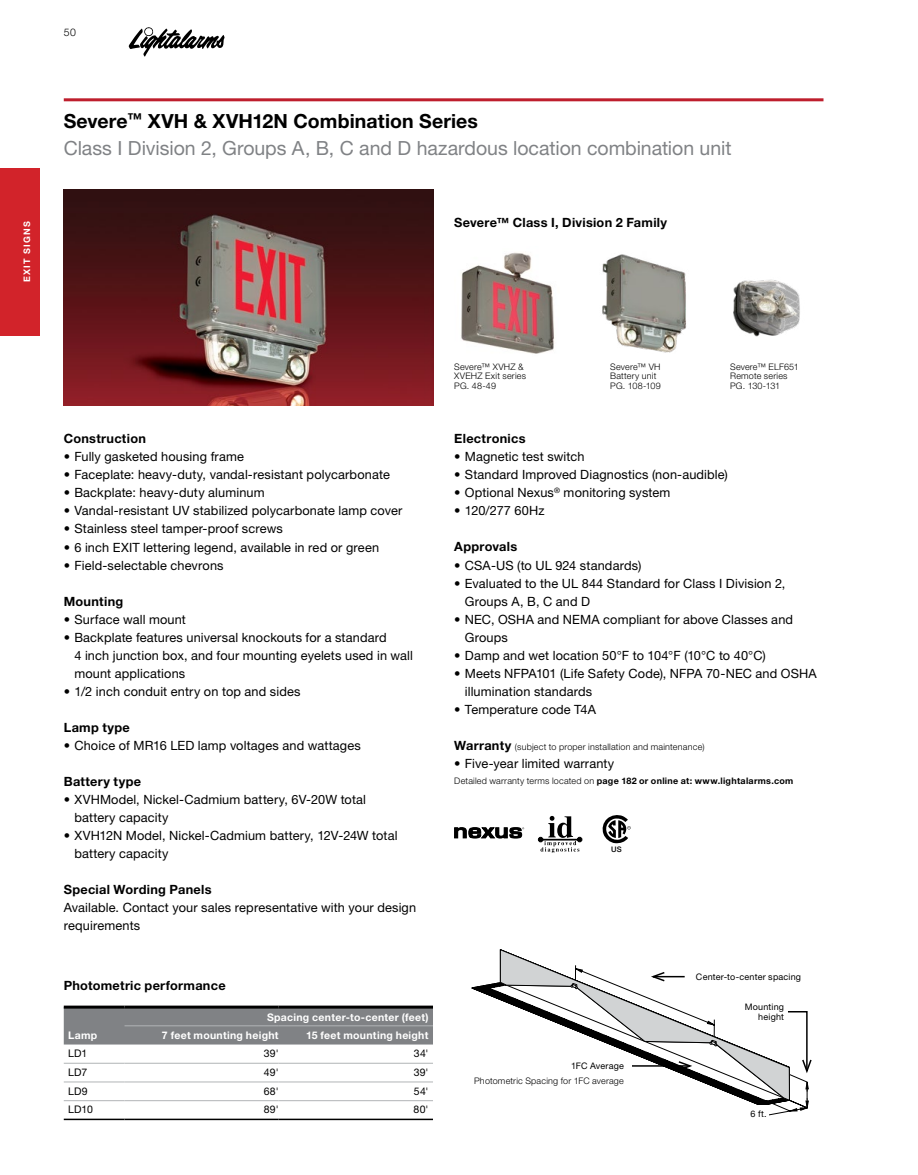
<style>
.page{position:relative;width:918px;height:1175px;background:#fff}
.page>*{position:absolute;margin:0;border:0;box-sizing:border-box;transform-origin:0 0}
.t1{font:19.5px/27px "Helvetica Neue LT Pro";letter-spacing:-.005em;color:#808285}
.t2{font:12.75px/18px "Helvetica Neue LT Pro";letter-spacing:.01em;color:#000}
.t3{font:700 12.75px "Helvetica Neue LT Pro";letter-spacing:.02em;color:#000}
.t4{font:700 10.5px/18.8px "Helvetica Neue LT Pro";letter-spacing:.025em;color:#fff}
.t5{font:10.5px "Helvetica Neue LT Pro";letter-spacing:.015em;color:#000}
.t6{font:300 10.5px "Helvetica Neue LT Pro";color:#000}
.t7{font:300 9px/9.8px "Helvetica Neue LT Pro";letter-spacing:.025em;color:#000}
.t8{font:700 9px "Helvetica Neue LT Pro";letter-spacing:.03em;color:#000}
.t9{font:9px/10.5px "Helvetica Neue LT Pro";letter-spacing:.02em;color:#000;text-align:right}
.t10{font:700 9px "Helvetica Neue LT Pro";letter-spacing:.13em;color:#fff}
.t11{font:500 7.65px "Helvetica Neue LT Std";color:#000}
.s1{font-weight:700;color:#000}
.s2{font-weight:700;font-size:12.75px}
.s3{font-weight:300}
</style>
<div class="page">
<svg style="left:538px;top:816px;width:44px;height:36px"></svg>
<svg style="left:454px;top:827px;width:70px;height:11px"></svg>
<svg style="left:603px;top:815px;width:28px;height:28px"></svg>
<img style="left:602px;top:254px;width:84px;height:99px">
<img style="left:733px;top:279px;width:67px;height:58px">
<img style="left:461px;top:252px;width:93px;height:102px">
<svg style="left:472px;top:949px;width:334px;height:159px"></svg>
<svg style="left:500px;top:949px;width:290px;height:151px"></svg>
<svg style="left:571px;top:983px;width:7px;height:6px"></svg>
<svg style="left:710px;top:1039px;width:7px;height:7px"></svg>
<hr style="left:653px;top:976px;width:32px;height:1px;background:#000">
<svg style="left:649px;top:970px;width:17px;height:12px"></svg>
<div style="left:689px;top:967px;width:120px;height:18px;background:#fff"></div>
<div style="left:728px;top:1002px;width:56px;height:19px;background:#fff"></div>
<hr style="left:631px;top:1065px;width:59px;height:1px;background:#000">
<svg style="left:677px;top:1060px;width:17px;height:11px"></svg>
<div style="left:564px;top:1056px;width:67px;height:19px;background:#fff"></div>
<div style="left:749px;top:1104px;width:20px;height:19px;background:#fff"></div>
<svg style="left:786px;top:1010px;width:26px;height:65px"></svg>
<svg style="left:789px;top:1081px;width:20px;height:30px"></svg>
<img style="left:64px;top:189px;width:369px;height:216px">
<hr style="left:64px;top:98px;width:760px;height:3px;background:#be1e2d">
<svg style="left:128px;top:27px;width:97px;height:30px"></svg>
<div style="left:0;top:168px;width:40px;height:168px;background:#d2232a"></div>
<div style="left:64px;top:1008px;width:369px;height:36px;background:#808285"></div>
<hr style="left:125px;top:1025px;width:154px;height:1px;background:#b1b4b6">
<hr style="left:279px;top:1025px;width:154px;height:1px;background:#b1b4b6">
<hr style="left:64px;top:1118px;width:61px;height:2px;background:#000">
<hr style="left:125px;top:1118px;width:154px;height:2px;background:#000">
<hr style="left:279px;top:1118px;width:154px;height:2px;background:#000">
<hr style="left:64px;top:1062px;width:61px;height:1px;background:#b1b4b6">
<hr style="left:125px;top:1062px;width:154px;height:1px;background:#b1b4b6">
<hr style="left:279px;top:1062px;width:154px;height:1px;background:#b1b4b6">
<hr style="left:64px;top:1081px;width:61px;height:1px;background:#b1b4b6">
<hr style="left:125px;top:1081px;width:154px;height:1px;background:#b1b4b6">
<hr style="left:279px;top:1081px;width:154px;height:1px;background:#b1b4b6">
<hr style="left:64px;top:1100px;width:61px;height:1px;background:#b1b4b6">
<hr style="left:125px;top:1100px;width:154px;height:1px;background:#b1b4b6">
<hr style="left:279px;top:1100px;width:154px;height:1px;background:#b1b4b6">
<hr style="left:64px;top:1005px;width:61px;height:3px;background:#000">
<hr style="left:125px;top:1005px;width:154px;height:3px;background:#000">
<hr style="left:279px;top:1005px;width:154px;height:3px;background:#000">
<p class="t10" style="left:21px;top:282px;width:62px;rotate:-90deg">EXIT SIGNS</p>
<p class="t6" style="left:64px;top:25px;width:14px">50</p>
<h1 class="t1" style="left:64px;top:107px;width:669px"><span class="s1">Severe</span><sup>™</sup> <span class="s1">XVH &amp; XVH12N Combination Series<br></span>Class I Division 2, Groups A, B, C and D hazardous location combination unit</h1>
<p class="t3" style="left:454px;top:215px;width:214px">Severe™ Class I, Division 2 Family</p>
<p class="t3" style="left:64px;top:431px;width:84px">Construction</p>
<p class="t2" style="left:64px;top:447px;width:182px">• Fully gasketed housing frame</p>
<p class="t2" style="left:64px;top:465px;width:328px">• Faceplate: heavy-duty, vandal-resistant polycarbonate</p>
<p class="t2" style="left:64px;top:483px;width:202px">• Backplate: heavy-duty aluminum</p>
<p class="t2" style="left:64px;top:501px;width:340px">• Vandal-resistant UV stabilized polycarbonate lamp cover</p>
<p class="t2" style="left:64px;top:519px;width:221px">• Stainless steel tamper-proof screws</p>
<p class="t2" style="left:64px;top:537px;width:317px">• 6 inch EXIT lettering legend, available in red or green</p>
<p class="t2" style="left:64px;top:555px;width:161px">• Field-selectable chevrons</p>
<p class="t3" style="left:64px;top:593px;width:61px">Mounting</p>
<p class="t2" style="left:64px;top:609px;width:124px">• Surface wall mount</p>
<p class="t2" style="left:74px;top:627px;width:340px;text-indent:-11px">• Backplate features universal knockouts for a standard<br>4 inch junction box, and four mounting eyelets used in wall mount applications</p>
<p class="t2" style="left:64px;top:681px;width:238px">• 1/2 inch conduit entry on top and sides</p>
<p class="t3" style="left:64px;top:719px;width:68px">Lamp type</p>
<p class="t2" style="left:64px;top:735px;width:299px">• Choice of MR16 LED lamp voltages and wattages</p>
<p class="t3" style="left:64px;top:773px;width:79px">Battery type</p>
<p class="t2" style="left:74px;top:789px;width:293px;text-indent:-11px">• XVHModel, Nickel-Cadmium battery, 6V-20W total battery capacity</p>
<p class="t2" style="left:74px;top:825px;width:325px;text-indent:-11px">• XVH12N Model, Nickel-Cadmium battery, 12V-24W total battery capacity</p>
<p class="t3" style="left:64px;top:881px;width:149px">Special Wording Panels</p>
<p class="t2" style="left:64px;top:897px;width:354px">Available. Contact your sales representative with your design requirements</p>
<p class="t3" style="left:64px;top:977px;width:163px">Photometric performance</p>
<p class="t4" style="left:68px;top:1026px;width:31px">Lamp</p>
<p class="t4" style="left:162px;top:1007px;width:268px;text-indent:105px">Spacing center-to-center (feet)<br>7 feet mounting height</p>
<p class="t4" style="left:306px;top:1026px;width:124px">15 feet mounting height</p>
<p class="t5" style="left:68px;top:1047px;width:21px">LD1</p>
<p class="t5" style="left:264px;top:1047px;width:16px">39'</p>
<p class="t5" style="left:414px;top:1047px;width:16px">34'</p>
<p class="t5" style="left:68px;top:1065px;width:21px">LD7</p>
<p class="t5" style="left:264px;top:1065px;width:16px">49'</p>
<p class="t5" style="left:414px;top:1065px;width:16px">39'</p>
<p class="t5" style="left:68px;top:1084px;width:21px">LD9</p>
<p class="t5" style="left:264px;top:1084px;width:16px">68'</p>
<p class="t5" style="left:414px;top:1084px;width:16px">54'</p>
<p class="t5" style="left:68px;top:1103px;width:26px">LD10</p>
<p class="t5" style="left:264px;top:1103px;width:16px">89'</p>
<p class="t5" style="left:414px;top:1103px;width:16px">80'</p>
<p class="t7" style="left:454px;top:361px;width:73px">Severe™ XVHZ &amp;<br>XVEHZ Exit series<br>PG. 48-49</p>
<p class="t7" style="left:610px;top:361px;width:52px">Severe™ VH<br>Battery unit<br>PG. 108-109</p>
<p class="t7" style="left:730px;top:361px;width:70px">Severe™ ELF651<br>Remote series<br>PG. 130-131</p>
<p class="t3" style="left:454px;top:431px;width:73px">Electronics</p>
<p class="t2" style="left:454px;top:447px;width:132px">• Magnetic test switch</p>
<p class="t2" style="left:454px;top:465px;width:275px">• Standard Improved Diagnostics (non-audible)</p>
<p class="t2" style="left:454px;top:483px;width:218px">• Optional Nexus<sup>®</sup> monitoring system</p>
<p class="t2" style="left:454px;top:501px;width:92px">• 120/277 60Hz</p>
<p class="t3" style="left:454px;top:539px;width:64px">Approvals</p>
<p class="t2" style="left:454px;top:555px;width:189px">• CSA-US (to UL 924 standards)</p>
<p class="t2" style="left:465px;top:573px;width:322px;text-indent:-11px">• Evaluated to the UL 844 Standard for Class I Division 2,<br>Groups A, B, C and D</p>
<p class="t2" style="left:465px;top:609px;width:330px;text-indent:-11px">• NEC, OSHA and NEMA compliant for above Classes and<br>Groups</p>
<p class="t2" style="left:454px;top:645px;width:313px">• Damp and wet location 50°F to 104°F (10°C to 40°C)</p>
<p class="t2" style="left:465px;top:663px;width:353px;text-indent:-11px">• Meets NFPA101 (Life Safety Code), NFPA 70-NEC and OSHA illumination standards</p>
<p class="t2" style="left:454px;top:699px;width:143px">• Temperature code T4A</p>
<p class="t7" style="left:454px;top:741px;width:252px"><span class="s2">Warranty</span> (subject to proper installation and maintenance)</p>
<p class="t2" style="left:454px;top:753px;width:162px">• Five-year limited warranty</p>
<p class="t8" style="left:454px;top:775px;width:341px"><span class="s3">Detailed warranty terms located on</span> page 182 or online at: www.lightalarms.com</p>
<p class="t11" style="left:611px;top:844px;width:12px">US</p>
<p class="t9" style="left:571px;top:1060px;width:54px">1FC Average</p>
<p class="t7" style="left:474px;top:1075px;width:151px">Photometric Spacing for 1FC average</p>
<p class="t9" style="left:696px;top:971px;width:107px">Center-to-center spacing</p>
<p class="t9" style="left:745px;top:1001px;width:41px">Mounting height</p>
<p class="t9" style="left:751px;top:1108px;width:18px">6 ft.</p>
</div>
